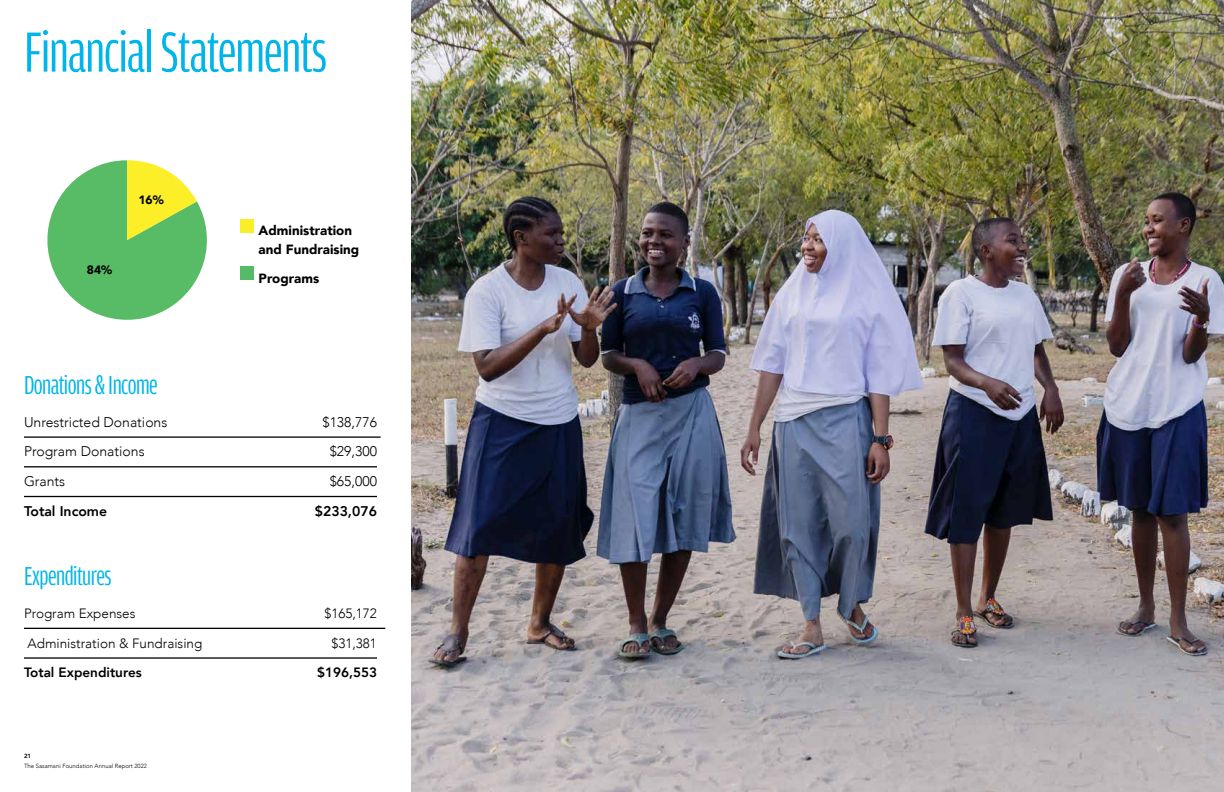
<style>
.page{position:relative;width:1224px;height:792px;background:#fff}
.page>*{position:absolute;margin:0;border:0;box-sizing:border-box;transform-origin:0 0}
.t1{font:60px "Amplitude Comp";letter-spacing:-.02em;color:#00b5ea}
.t2{font:27.6px "Amplitude Comp";letter-spacing:-.02em;color:#00b5ea}
.t3{font:300 14px "Avenir";color:#000}
.t4{font:800 14px "Avenir";color:#000}
.t5{font:300 13.5px "Avenir";color:#000}
.t6{font:800 13.5px "Avenir";color:#000}
.t7{font:900 13.4px/19.3px "Avenir";color:#000}
.t8{font:900 12.1px "Avenir";color:#000}
.t9{font:300 6px "Avenir";color:#000}
.t10{font:800 6px "Avenir";color:#000}
</style>
<div class="page">
<hr style="left:24px;top:436px;width:357px;height:2px;background:#000">
<hr style="left:24px;top:466px;width:353px;height:1px;background:#000">
<hr style="left:24px;top:496px;width:353px;height:1px;background:#000">
<hr style="left:24px;top:628px;width:361px;height:1px;background:#000">
<hr style="left:24px;top:657px;width:353px;height:2px;background:#000">
<svg style="left:47px;top:160px;width:160px;height:160px"></svg>
<div style="left:240px;top:219px;width:14px;height:14px;background:#f8ef27"></div>
<div style="left:240px;top:266px;width:14px;height:14px;background:#56bb66"></div>
<img style="left:411px;top:0;width:813px;height:792px">
<h1 class="t1" style="left:24px;top:21px;width:305px">Financial Statements</h1>
<p class="t8" style="left:87px;top:260px;width:27px">84%</p>
<p class="t8" style="left:138px;top:189px;width:27px">16%</p>
<p class="t7" style="left:259px;top:220px;width:102px">Administration and Fundraising</p>
<p class="t7" style="left:259px;top:268px;width:62px">Programs</p>
<h2 class="t2" style="left:24px;top:371px;width:135px">Donations &amp; Income</h2>
<p class="t3" style="left:24px;top:414px;width:145px">Unrestricted Donations</p>
<p class="t3" style="left:322px;top:414px;width:56px">$138,776</p>
<p class="t3" style="left:24px;top:443px;width:122px">Program Donations</p>
<p class="t3" style="left:330px;top:443px;width:49px">$29,300</p>
<p class="t3" style="left:24px;top:473px;width:43px">Grants</p>
<p class="t3" style="left:330px;top:473px;width:49px">$65,000</p>
<p class="t4" style="left:24px;top:500px;width:85px">Total Income</p>
<p class="t4" style="left:315px;top:500px;width:64px">$233,076</p>
<h2 class="t2" style="left:24px;top:562px;width:89px">Expenditures</h2>
<p class="t5" style="left:24px;top:605px;width:113px">Program Expenses</p>
<p class="t5" style="left:324px;top:605px;width:54px">$165,172</p>
<p class="t5" style="left:28px;top:635px;width:176px">Administration &amp; Fundraising</p>
<p class="t5" style="left:331px;top:635px;width:47px">$31,381</p>
<p class="t6" style="left:24px;top:662px;width:119px">Total Expenditures</p>
<p class="t6" style="left:317px;top:662px;width:61px">$196,553</p>
<p class="t10" style="left:24px;top:751px;width:9px">21</p>
<p class="t9" style="left:24px;top:762px;width:125px">The Sasamani Foundation Annual Report 2022</p>
</div>
